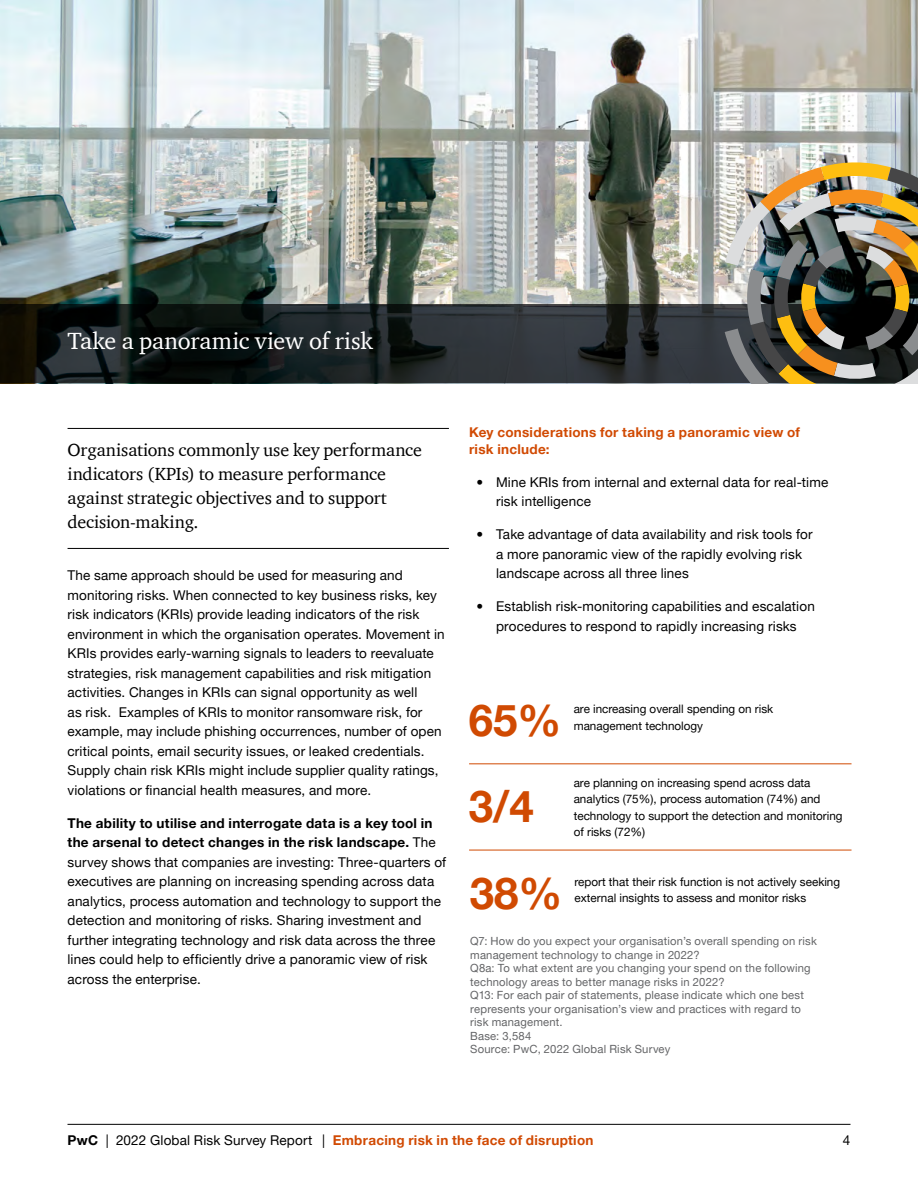
<style>
.page{position:relative;width:918px;height:1188px;background:#fff}
.page>*{position:absolute;margin:0;border:0;box-sizing:border-box;transform-origin:0 0}
.t1{font:700 43.8px "Helvetica Neue LT Pro";color:#d04a02}
.t2{font:24px "ITC Charter Com";letter-spacing:-.005em;color:#fff}
.t3{font:18px/24px "ITC Charter Com";letter-spacing:-.01em;color:#000}
.t4{font:13.5px/19.5px "Helvetica Neue LT Pro";letter-spacing:.01em;color:#000}
.t5{font:700 13.5px/16.5px "Helvetica Neue LT Pro";letter-spacing:.02em;color:#d14a03}
.t6{font:11.7px/16.4px "Helvetica Neue LT Pro";color:#000}
.t7{font:11.25px/13.5px "Helvetica Neue LT Pro";letter-spacing:.02em;color:#636466}
.t8{font:5.25px "Helvetica Neue LT Pro";color:#464646}
.s1{font-weight:700}
.s2{color:#000}
.s3{font-weight:400;color:#000}
</style>
<div class="page">
<hr style="left:68px;top:1124px;width:782px;height:1px;background:#000">
<hr style="left:68px;top:428px;width:381px;height:1px;background:#000">
<hr style="left:68px;top:548px;width:381px;height:1px;background:#000">
<img style="left:0;top:0;width:918px;height:304px">
<svg style="left:0;top:304px;width:725px;height:79px;background:#1e2325"></svg>
<img style="left:725px;top:161px;width:193px;height:222px">
<hr style="left:469px;top:764px;width:383px;height:1px;background:#d04a02">
<hr style="left:469px;top:850px;width:383px;height:1px;background:#d04a02">
<h2 class="t2" style="left:68px;top:326px;width:307px">Take a panoramic view of risk</h2>
<h3 class="t3" style="left:68px;top:437px;width:356px">Organisations commonly use key performance indicators (KPIs) to measure performance against strategic objectives and to support decision-making.</h3>
<p class="t4" style="left:68px;top:565px;width:379px">The same approach should be used for measuring and monitoring risks. When connected to key business risks, key risk indicators (KRIs) provide leading indicators of the risk environment in which the organisation operates. Movement in KRIs provides early-warning signals to leaders to reevaluate strategies, risk management capabilities and risk mitigation activities. Changes in KRIs can signal opportunity as well<br>as risk. Examples of KRIs to monitor ransomware risk, for example, may include phishing occurrences, number of open critical points, email security issues, or leaked credentials.<br>Supply chain risk KRIs might include supplier quality ratings, violations or financial health measures, and more.</p>
<p class="t4" style="left:68px;top:813px;width:380px"><span class="s1">The ability to utilise and interrogate data is a key tool in the arsenal to detect changes in the risk landscape.</span> The survey shows that companies are investing: Three-quarters of executives are planning on increasing spending across data analytics, process automation and technology to support the detection and monitoring of risks. Sharing investment and further integrating technology and risk data across the three lines could help to efficiently drive a panoramic view of risk across the enterprise.</p>
<p class="t5" style="left:469px;top:424px;width:332px">Key considerations for taking a panoramic view of risk include:</p>
<p class="t4" style="left:496px;top:472px;width:334px;text-indent:-19px">• Mine KRIs from internal and external data for real-time risk intelligence</p>
<p class="t4" style="left:496px;top:524px;width:318px;text-indent:-19px">• Take advantage of data availability and risk tools for a more panoramic view of the rapidly evolving risk landscape across all three lines</p>
<p class="t4" style="left:477px;top:596px;width:340px;text-align:center">• Establish risk-monitoring capabilities and escalation procedures to respond to rapidly increasing risks</p>
<h1 class="t1" style="left:469px;top:693px;width:94px">65%</h1>
<p class="t6" style="left:574px;top:701px;width:201px">are increasing overall spending on risk management technology</p>
<h1 class="t1" style="left:469px;top:779px;width:66px">3/4</h1>
<p class="t6" style="left:574px;top:774px;width:270px">are planning on increasing spend across data analytics (75%), process automation (74%) and technology to support the detection and monitoring of risks (72%)</p>
<h1 class="t1" style="left:470px;top:866px;width:94px">38%</h1>
<p class="t6" style="left:575px;top:873px;width:267px">report that their risk function is not actively seeking external insights to assess and monitor risks</p>
<p class="t7" style="left:470px;top:934px;width:348px">Q7: How do you expect your organisation’s overall spending on risk management technology to change in 2022?<br>Q8a: To what extent are you changing your spend on the following technology areas to better manage risks in 2022?<br>Q13: For each pair of statements, please indicate which one best represents your organisation’s view and practices with regard to risk management.<br>Base: 3,584<br>Source: PwC, 2022 Global Risk Survey</p>
<p class="t8" style="left:470px;top:952px;width:274px">Q8a: To what extent are you changing your spend on the following technology areas to better manage risks in 2022?</p>
<p class="t8" style="left:470px;top:966px;width:29px">Base: 3,584</p>
<p class="t5" style="left:68px;top:1132px;width:527px"><span class="s2">PwC</span> <span class="s3">| 2022 Global Risk Survey Report |</span> Embracing risk in the face of disruption</p>
<p class="t4" style="left:843px;top:1130px;width:9px">4</p>
</div>
